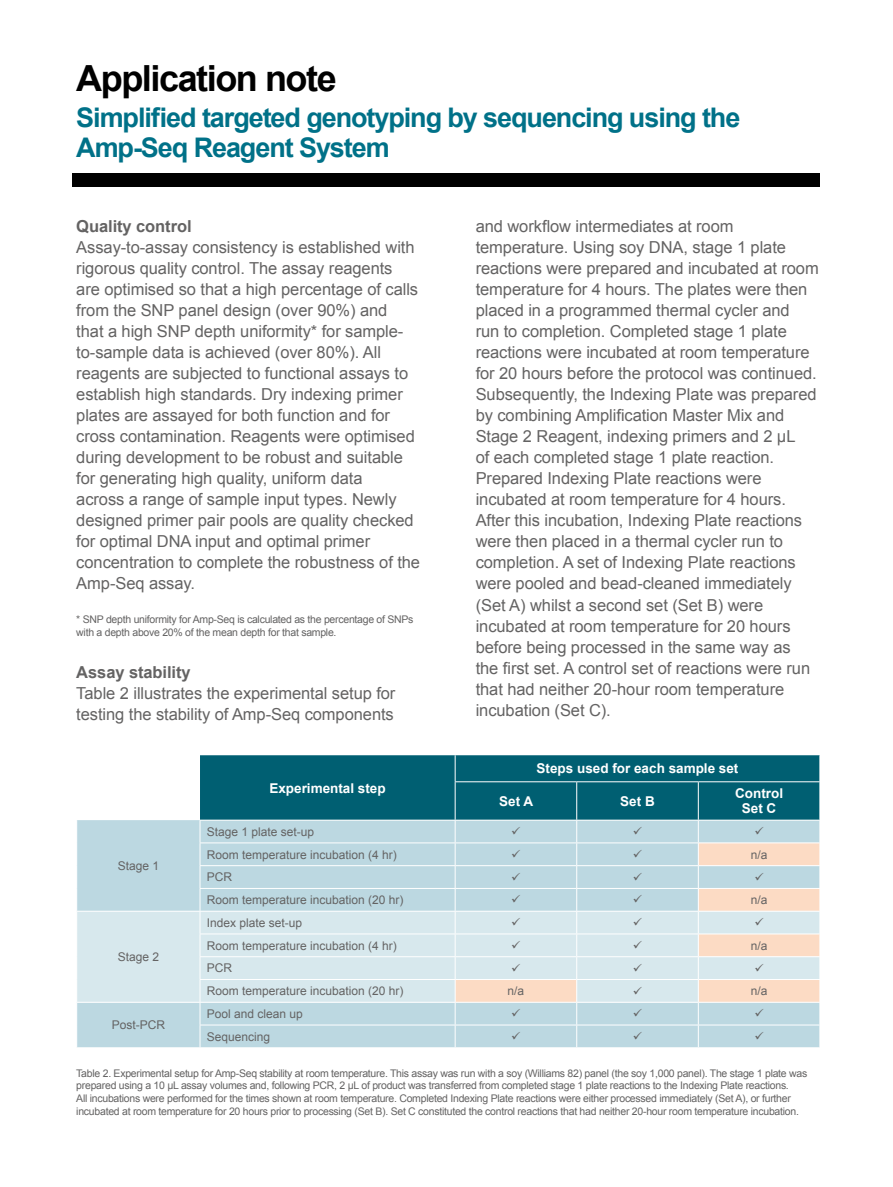
<style>
.page{position:relative;width:893px;height:1187px;background:#fff}
.page>*{position:absolute;margin:0;border:0;box-sizing:border-box;transform-origin:0 0}
.t1{font:700 36px "Arial";letter-spacing:-.04em;color:#000}
.t2{font:700 27px/30.6px "Arial";letter-spacing:-.04em;color:#007188}
.t3{font:16.5px/21px "Arial";letter-spacing:-.005em;color:#646363}
.t4{font:700 16.5px "Arial";letter-spacing:-.005em;color:#646363}
.t5{font:700 13.5px/15px "Arial";color:#fff;text-align:center}
.t6{font:12px "Arial";color:#646363}
.t7{font:10.5px/12.6px "Arial";letter-spacing:-.025em;color:#646363}
</style>
<div class="page">
<div style="left:72px;top:173px;width:748px;height:14px;background:#000"></div>
<div style="left:77px;top:820px;width:123px;height:227px;background:#bcd8e1"></div>
<div style="left:77px;top:911px;width:123px;height:90px;background:#d7e8ed"></div>
<hr style="left:76px;top:910px;width:124px;height:1px;background:#fff">
<hr style="left:76px;top:1001px;width:124px;height:1px;background:#fff">
<svg style="left:200px;top:755px;width:620px;height:292px;background:#a1c3cb"></svg>
<h1 class="t1" style="left:76px;top:55px;width:262px">Application note</h1>
<h2 class="t2" style="left:76px;top:103px;width:665px">Simplified targeted genotyping by sequencing using the<br>Amp-Seq Reagent System</h2>
<p class="t4" style="left:76px;top:215px;width:117px">Quality control</p>
<p class="t3" style="left:76px;top:237px;width:345px">Assay-to-assay consistency is established with rigorous quality control. The assay reagents are optimised so that a high percentage of calls from the SNP panel design (over 90%) and<br>that a high SNP depth uniformity* for sample&shy;to-sample data is achieved (over 80%). All reagents are subjected to functional assays to establish high standards. Dry indexing primer plates are assayed for both function and for cross contamination. Reagents were optimised during development to be robust and suitable for generating high quality, uniform data<br>across a range of sample input types. Newly designed primer pair pools are quality checked for optimal DNA input and optimal primer concentration to complete the robustness of the Amp-Seq assay.</p>
<p class="t7" style="left:76px;top:613px;width:339px">* SNP depth uniformity for Amp-Seq is calculated as the percentage of SNPs with a depth above 20% of the mean depth for that sample.</p>
<p class="t4" style="left:76px;top:661px;width:116px">Assay stability</p>
<p class="t3" style="left:76px;top:682px;width:321px">Table 2 illustrates the experimental setup for testing the stability of Amp-Seq components</p>
<p class="t5" style="left:269px;top:780px;width:118px">Experimental step</p>
<p class="t3" style="left:476px;top:216px;width:345px">and workflow intermediates at room temperature. Using soy DNA, stage 1 plate reactions were prepared and incubated at room temperature for 4 hours. The plates were then placed in a programmed thermal cycler and<br>run to completion. Completed stage 1 plate reactions were incubated at room temperature for 20 hours before the protocol was continued.<br>Subsequently, the Indexing Plate was prepared by combining Amplification Master Mix and Stage 2 Reagent, indexing primers and 2 µL<br>of each completed stage 1 plate reaction.<br>Prepared Indexing Plate reactions were incubated at room temperature for 4 hours.<br>After this incubation, Indexing Plate reactions were then placed in a thermal cycler run to completion. A set of Indexing Plate reactions were pooled and bead-cleaned immediately (Set A) whilst a second set (Set B) were incubated at room temperature for 20 hours before being processed in the same way as<br>the first set. A control set of reactions were run that had neither 20-hour room temperature incubation (Set C).</p>
<p class="t5" style="left:537px;top:761px;width:203px">Steps used for each sample set</p>
<p class="t5" style="left:499px;top:794px;width:36px">Set A</p>
<p class="t5" style="left:620px;top:794px;width:36px">Set B</p>
<p class="t5" style="left:735px;top:786px;width:49px">Control<br>Set C</p>
<p class="t6" style="left:118px;top:857px;width:43px">Stage 1</p>
<p class="t6" style="left:118px;top:948px;width:43px">Stage 2</p>
<p class="t6" style="left:112px;top:1017px;width:55px">Post-PCR</p>
<p class="t6" style="left:207px;top:823px;width:109px">Stage 1 plate set-up</p>
<p class="t6" style="left:207px;top:846px;width:192px">Room temperature incubation (4 hr)</p>
<p class="t6" style="left:751px;top:846px;width:18px">n/a</p>
<p class="t6" style="left:207px;top:869px;width:27px">PCR</p>
<p class="t6" style="left:207px;top:892px;width:198px">Room temperature incubation (20 hr)</p>
<p class="t6" style="left:751px;top:892px;width:18px">n/a</p>
<p class="t6" style="left:207px;top:914px;width:97px">Index plate set-up</p>
<p class="t6" style="left:207px;top:937px;width:192px">Room temperature incubation (4 hr)</p>
<p class="t6" style="left:751px;top:937px;width:18px">n/a</p>
<p class="t6" style="left:207px;top:960px;width:27px">PCR</p>
<p class="t6" style="left:207px;top:983px;width:198px">Room temperature incubation (20 hr)</p>
<p class="t6" style="left:508px;top:983px;width:18px">n/a</p>
<p class="t6" style="left:751px;top:983px;width:18px">n/a</p>
<p class="t6" style="left:207px;top:1005px;width:98px">Pool and clean up</p>
<p class="t6" style="left:207px;top:1028px;width:65px">Sequencing</p>
<p class="t7" style="left:76px;top:1066px;width:732px">Table 2. Experimental setup for Amp-Seq stability at room temperature. This assay was run with a soy (Williams 82) panel (the soy 1,000 panel). The stage 1 plate was prepared using a 10 µL assay volumes and, following PCR, 2 µL of product was transferred from completed stage 1 plate reactions to the Indexing Plate reactions.<br>All incubations were performed for the times shown at room temperature. Completed Indexing Plate reactions were either processed immediately (Set A), or further incubated at room temperature for 20 hours prior to processing (Set B). Set C constituted the control reactions that had neither 20-hour room temperature incubation.</p>
</div>
